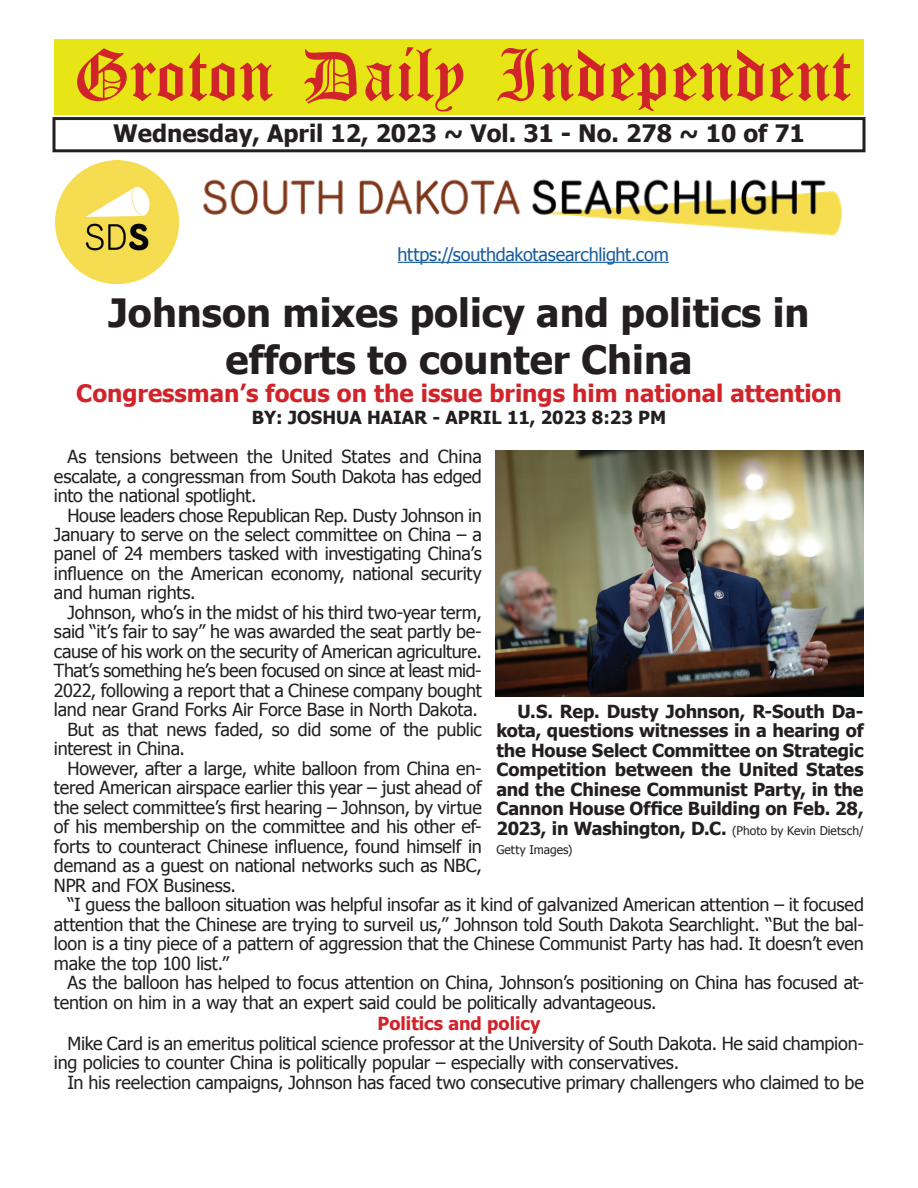
<style>
.page{position:relative;width:918px;height:1188px;background:#fff}
.page>*{position:absolute;margin:0;border:0;box-sizing:border-box;transform-origin:0 0}
.t1{font:54px "Old English Five";color:#d1232a}
.t2{font:700 39px/46.8px "Tahoma";color:#231f20;text-align:center}
.t3{font:700 24px "Tahoma";color:#d1232a}
.t4{font:700 24px "Tahoma";color:#231f20}
.t5{font:18px/19.5px "Tahoma";letter-spacing:-.015em;color:#231f20;text-align:justify}
.t6{font:700 18px/19.5px "Tahoma";letter-spacing:-.005em;color:#231f20;text-align:justify}
.t7{font:18px "Tahoma";letter-spacing:-.01em;color:#175d9e}
.t8{font:700 18px "Tahoma";color:#d1232a}
.t9{font:12px "Tahoma";letter-spacing:.005em;color:#231f20}
.s1{font-weight:400;font-size:12px}
</style>
<div class="page">
<div style="left:52px;top:117px;width:814px;height:35px;border:3px solid #231f20"></div>
<div style="left:54px;top:40px;width:810px;height:75px;background:#e7e515"></div>
<img style="left:55px;top:161px;width:123px;height:122px">
<img style="left:203px;top:179px;width:639px;height:57px">
<hr style="left:398px;top:262px;width:271px;height:1px;background:#175d9e">
<img style="left:495px;top:450px;width:369px;height:246px">
<h1 class="t1" style="left:73px;top:50px;width:779px">Groton Daily Independent</h1>
<h3 class="t4" style="left:113px;top:116px;width:693px">Wednesday, April 12, 2023 ~ Vol. 31 - No. 278 ~ 10 of 71</h3>
<p class="t7" style="left:398px;top:242px;width:273px">https://southdakotasearchlight.com</p>
<h2 class="t2" style="left:108px;top:287px;width:703px">Johnson mixes policy and politics in efforts to counter China</h2>
<h3 class="t3" style="left:76px;top:377px;width:767px">Congressman’s focus on the issue brings him national attention</h3>
<p class="t6" style="left:252px;top:407px;width:416px">BY: JOSHUA HAIAR - APRIL 11, 2023 8:23 PM</p>
<p class="t5" style="left:54px;top:446px;width:429px;text-indent:13px">As tensions between the United States and China escalate, a congressman from South Dakota has edged into the national spotlight.</p>
<p class="t5" style="left:54px;top:504px;width:429px;text-indent:13px">House leaders chose Republican Rep. Dusty Johnson in January to serve on the select committee on China – a panel of 24 members tasked with investigating China’s influence on the American economy, national security and human rights.</p>
<p class="t5" style="left:67px;top:602px;width:416px">Johnson, who’s in the midst of his third two-year term,</p>
<p class="t5" style="left:54px;top:621px;width:429px">said “it’s fair to say” he was awarded the seat partly be-</p>
<p class="t5" style="left:54px;top:641px;width:429px">cause of his work on the security of American agriculture.</p>
<p class="t5" style="left:54px;top:660px;width:429px">That’s something he’s been focused on since at least mid-</p>
<p class="t5" style="left:54px;top:680px;width:429px">2022, following a report that a Chinese company bought</p>
<p class="t5" style="left:54px;top:699px;width:425px">land near Grand Forks Air Force Base in North Dakota.</p>
<p class="t5" style="left:67px;top:719px;width:416px">But as that news faded, so did some of the public</p>
<p class="t5" style="left:54px;top:738px;width:133px">interest in China.</p>
<p class="t5" style="left:67px;top:758px;width:416px">However, after a large, white balloon from China en-</p>
<p class="t5" style="left:54px;top:777px;width:429px">tered American airspace earlier this year – just ahead of</p>
<p class="t5" style="left:54px;top:797px;width:429px">the select committee’s first hearing – Johnson, by virtue</p>
<p class="t5" style="left:54px;top:816px;width:429px">of his membership on the committee and his other ef-</p>
<p class="t5" style="left:54px;top:836px;width:429px">forts to counteract Chinese influence, found himself in</p>
<p class="t5" style="left:54px;top:855px;width:429px">demand as a guest on national networks such as NBC,</p>
<p class="t5" style="left:54px;top:875px;width:183px">NPR and FOX Business.</p>
<p class="t5" style="left:67px;top:894px;width:798px">“I guess the balloon situation was helpful insofar as it kind of galvanized American attention – it focused</p>
<p class="t5" style="left:54px;top:914px;width:811px">attention that the Chinese are trying to surveil us,” Johnson told South Dakota Searchlight. “But the bal-</p>
<p class="t5" style="left:54px;top:933px;width:811px">loon is a tiny piece of a pattern of aggression that the Chinese Communist Party has had. It doesn’t even</p>
<p class="t5" style="left:54px;top:953px;width:177px">make the top 100 list.”</p>
<p class="t5" style="left:67px;top:972px;width:798px">As the balloon has helped to focus attention on China, Johnson’s positioning on China has focused at-</p>
<p class="t5" style="left:54px;top:992px;width:604px">tention on him in a way that an expert said could be politically advantageous.</p>
<p class="t8" style="left:378px;top:1011px;width:164px">Politics and policy</p>
<p class="t5" style="left:54px;top:1033px;width:812px;text-indent:14px">Mike Card is an emeritus political science professor at the University of South Dakota. He said champion&shy;ing policies to counter China is politically popular – especially with conservatives.</p>
<p class="t5" style="left:67px;top:1072px;width:798px">In his reelection campaigns, Johnson has faced two consecutive primary challengers who claimed to be</p>
<p class="t6" style="left:496px;top:701px;width:369px;text-indent:21px">U.S. Rep. Dusty Johnson, R-South Da&shy;kota, questions witnesses in a hearing of the House Select Committee on Strategic Competition between the United States and the Chinese Communist Party, in the Cannon House Office Building on Feb. 28, 2023, in Washington, D.C. <span class="s1">(Photo by Kevin Dietsch/</span></p>
<p class="t9" style="left:496px;top:842px;width:77px">Getty Images)</p>
</div>
